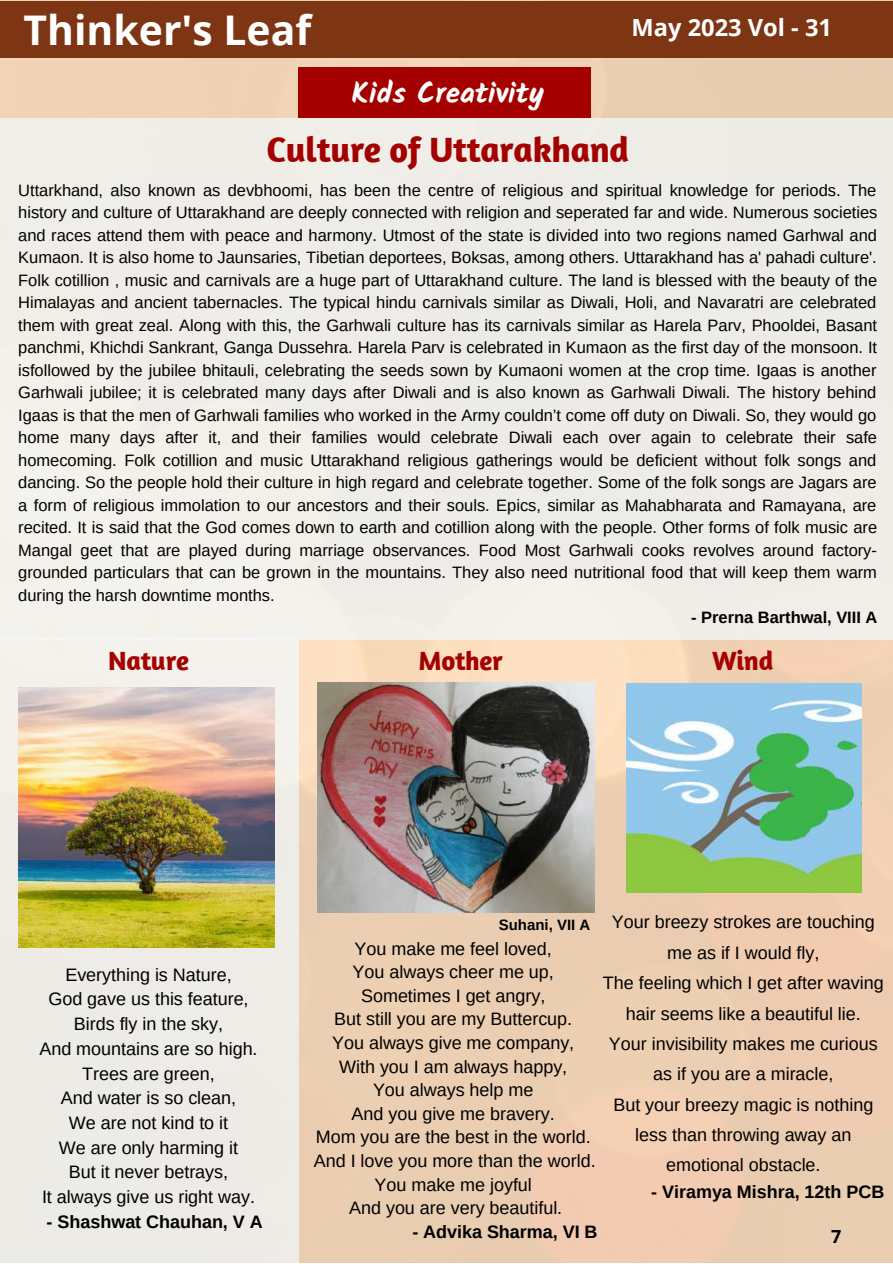
<style>
.page{position:relative;width:893px;height:1264px;background:#fff}
.page>*{position:absolute;margin:0;border:0;box-sizing:border-box;transform-origin:0 0}
.t1{font:700 40.8px "Open Sans";color:#fff}
.t2{font:700 35.85px "Amaranth";letter-spacing:-.01em;color:#a40000}
.t3{font:700 29.25px "Kalam";color:#fff}
.t4{font:700 27px "Amaranth";letter-spacing:-.01em;color:#a40000}
.t5{font:700 23.7px "Open Sans";color:#fff}
.t6{font:18px/23.5px "Arimo";color:#000;text-align:center}
.t7{font:700 18px "Arimo";color:#000}
.t8{font:700 18px "Open Sans";color:#000}
.t9{font:16.5px/22.5px "Arimo";color:#000;text-align:justify}
.t10{font:700 16.5px "Arimo";color:#000}
.t11{font:700 15px "Arimo";color:#000}
</style>
<div class="page">
<img style="left:0;top:0;width:892px;height:1262px">
<div style="left:0;top:1px;width:892px;height:56px;background:#7e3513"></div>
<div style="left:0;top:638px;width:298px;height:624px;background:#eeebe6"></div>
<div style="left:0;top:118px;width:892px;height:521px;background:#efede7"></div>
<div style="left:298px;top:68px;width:292px;height:50px;background:#a40000"></div>
<img style="left:317px;top:682px;width:277px;height:230px">
<img style="left:18px;top:687px;width:257px;height:260px">
<img style="left:626px;top:683px;width:235px;height:209px">
<h1 class="t1" style="left:24px;top:1px;width:289px">Thinker's Leaf</h1>
<h3 class="t5" style="left:631px;top:10px;width:202px">May 2023 Vol - 31</h3>
<h3 class="t3" style="left:351px;top:76px;width:194px">Kids Creativity</h3>
<h2 class="t2" style="left:266px;top:127px;width:364px">Culture of Uttarakhand</h2>
<p class="t9" style="left:18px;top:179px;width:860px">Uttarkhand, also known as devbhoomi, has been the centre of religious and spiritual knowledge for periods. The history and culture of Uttarakhand are deeply connected with religion and seperated far and wide. Numerous societies and races attend them with peace and harmony. Utmost of the state is divided into two regions named Garhwal and Kumaon. It is also home to Jaunsaries, Tibetian deportees, Boksas, among others. Uttarakhand has a' pahadi culture'.<br>Folk cotillion , music and carnivals are a huge part of Uttarakhand culture. The land is blessed with the beauty of the Himalayas and ancient tabernacles. The typical hindu carnivals similar as Diwali, Holi, and Navaratri are celebrated them with great zeal. Along with this, the Garhwali culture has its carnivals similar as Harela Parv, Phooldei, Basant panchmi, Khichdi Sankrant, Ganga Dussehra. Harela Parv is celebrated in Kumaon as the first day of the monsoon. It isfollowed by the jubilee bhitauli, celebrating the seeds sown by Kumaoni women at the crop time. Igaas is another Garhwali jubilee; it is celebrated many days after Diwali and is also known as Garhwali Diwali. The history behind Igaas is that the men of Garhwali families who worked in the Army couldn’t come off duty on Diwali. So, they would go home many days after it, and their families would celebrate Diwali each over again to celebrate their safe homecoming. Folk cotillion and music Uttarakhand religious gatherings would be deficient without folk songs and dancing. So the people hold their culture in high regard and celebrate together. Some of the folk songs are Jagars are a form of religious immolation to our ancestors and their souls. Epics, similar as Mahabharata and Ramayana, are recited. It is said that the God comes down to earth and cotillion along with the people. Other forms of folk music are Mangal geet that are played during marriage observances. Food Most Garhwali cooks revolves around factory&shy;grounded particulars that can be grown in the mountains. They also need nutritional food that will keep them warm during the harsh downtime months.</p>
<p class="t10" style="left:691px;top:608px;width:187px">- Prerna Barthwal, VIII A</p>
<h3 class="t4" style="left:108px;top:644px;width:82px">Nature</h3>
<h3 class="t4" style="left:418px;top:644px;width:86px">Mother</h3>
<h3 class="t4" style="left:712px;top:644px;width:62px">Wind</h3>
<p class="t6" style="left:39px;top:961px;width:220px;line-height:24.8px">Everything is Nature,<br>God gave us this feature,<br>Birds fly in the sky,<br>And mountains are so high.<br>Trees are green,<br>And water is so clean,<br>We are not kind to it<br>We are only harming it<br>But it never betrays,<br>It always give us right way.</p>
<p class="t7" style="left:47px;top:1211px;width:218px">- Shashwat Chauhan, V A</p>
<p class="t6" style="left:603px;top:907px;width:282px;line-height:30.3px">Your breezy strokes are touching me as if I would fly,<br>The feeling which I get after waving hair seems like a beautiful lie.<br>Your invisibility makes me curious as if you are a miracle,<br>But your breezy magic is nothing less than throwing away an emotional obstacle.</p>
<p class="t7" style="left:651px;top:1181px;width:234px">- Viramya Mishra, 12th PCB</p>
<p class="t11" style="left:498px;top:916px;width:93px">Suhani, VII A</p>
<p class="t6" style="left:314px;top:936px;width:283px">You make me feel loved,<br>You always cheer me up,<br>Sometimes I get angry,<br>But still you are my Buttercup.<br>You always give me company,<br>With you I am always happy,<br>You always help me<br>And you give me bravery.<br>Mom you are the best in the world.<br>And I love you more than the world.<br>You make me joyful<br>And you are very beautiful.</p>
<p class="t7" style="left:412px;top:1221px;width:187px">- Advika Sharma, VI B</p>
<p class="t8" style="left:831px;top:1223px;width:12px">7</p>
</div>
